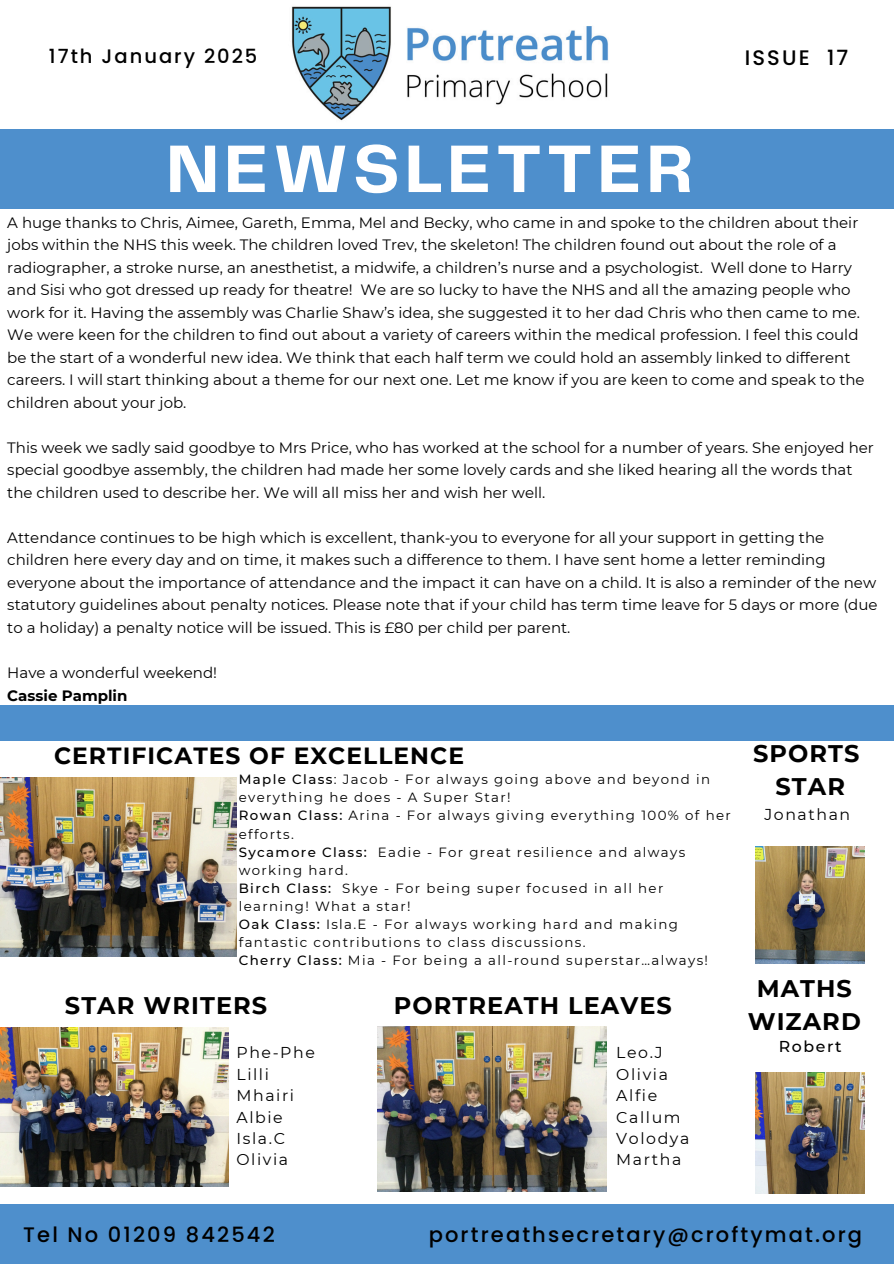
<style>
.page{position:relative;width:894px;height:1264px;background:#fff}
.page>*{position:absolute;margin:0;border:0;box-sizing:border-box;transform-origin:0 0}
.t1{font:700 69.75px "Telegraf";letter-spacing:.07em;color:#fff}
.t2{font:700 24px/32.7px "Montserrat";letter-spacing:.045em;color:#000;text-align:center}
.t3{font:700 23.4px "Montserrat";letter-spacing:.045em;color:#000}
.t4{font:500 21px "Poppins";letter-spacing:.1em;color:#000}
.t5{font:500 19.5px "Poppins";letter-spacing:.1em;color:#000}
.t6{font:15.75px/21.3px "Montserrat";letter-spacing:.1em;color:#000}
.t7{font:500 15.75px "Montserrat";letter-spacing:.1em;color:#000}
.t8{font:15px/22.5px "Montserrat";color:#000}
.t9{font:13.35px/18px "Montserrat";letter-spacing:.1em;color:#000}
.s1{font-weight:700}
.s2{font-weight:500}
</style>
<div class="page">
<div style="left:0;top:129px;width:893px;height:80px;background:#4e8fcc"></div>
<div style="left:0;top:1204px;width:893px;height:59px;background:#4e8fcc"></div>
<img style="left:291px;top:6px;width:317px;height:115px">
<img style="left:0;top:1027px;width:228px;height:159px">
<div style="left:0;top:705px;width:893px;height:36px;background:#4e8fcc"></div>
<img style="left:377px;top:1026px;width:229px;height:165px">
<img style="left:755px;top:1072px;width:109px;height:121px">
<img style="left:0;top:777px;width:236px;height:179px">
<img style="left:755px;top:846px;width:109px;height:117px">
<h2 class="t5" style="left:49px;top:42px;width:210px">17th January 2025</h2>
<p class="t1" style="left:166px;top:139px;width:528px">NEWSLETTER</p>
<p class="t4" style="left:744px;top:43px;width:105px">ISSUE 17</p>
<h4 class="t8" style="left:7px;top:211px;width:858px">A huge thanks to Chris, Aimee, Gareth, Emma, Mel and Becky, who came in and spoke to the children about their jobs within the NHS this week. The children loved Trev, the skeleton! The children found out about the role of a radiographer, a stroke nurse, an anesthetist, a midwife, a children’s nurse and a psychologist. Well done to Harry and Sisi who got dressed up ready for theatre! We are so lucky to have the NHS and all the amazing people who work for it. Having the assembly was Charlie Shaw’s idea, she suggested it to her dad Chris who then came to me.<br>We were keen for the children to find out about a variety of careers within the medical profession. I feel this could be the start of a wonderful new idea. We think that each half term we could hold an assembly linked to different careers. I will start thinking about a theme for our next one. Let me know if you are keen to come and speak to the children about your job.</h4>
<h3 class="t8" style="left:7px;top:436px;width:867px">This week we sadly said goodbye to Mrs Price, who has worked at the school for a number of years. She enjoyed her special goodbye assembly, the children had made her some lovely cards and she liked hearing all the words that the children used to describe her. We will all miss her and wish her well.</h3>
<h1 class="t8" style="left:7px;top:526px;width:871px">Attendance continues to be high which is excellent, thank-you to everyone for all your support in getting the children here every day and on time, it makes such a difference to them. I have sent home a letter reminding everyone about the importance of attendance and the impact it can have on a child. It is also a reminder of the new statutory guidelines about penalty notices. Please note that if your child has term time leave for 5 days or more (due to a holiday) a penalty notice will be issued. This is £80 per child per parent.</h1>
<h6 class="t8" style="left:7px;top:661px;width:211px">Have a wonderful weekend!<br><span class="s1">Cassie Pamplin</span></h6>
<p class="t3" style="left:54px;top:741px;width:411px">CERTIFICATES OF EXCELLENCE</p>
<h6 class="t9" style="left:239px;top:770px;width:473px"><span class="s2">Maple Class</span>: Jacob - For always going above and beyond in everything he does - A Super Star!</h6>
<h6 class="t9" style="left:239px;top:806px;width:493px"><span class="s2">Rowan Class:</span> Arina - For always giving everything 100% of her efforts.</h6>
<h6 class="t9" style="left:239px;top:842px;width:448px"><span class="s2">Sycamore Class:</span> Eadie - For great resilience and always working hard.</h6>
<h2 class="t9" style="left:239px;top:878px;width:426px"><span class="s2">Birch Class:</span> Skye - For being super focused in all her learning! What a star!</h2>
<h2 class="t9" style="left:239px;top:915px;width:440px"><span class="s2">Oak Class:</span> Isla.E - For always working hard and making fantastic contributions to class discussions.</h2>
<p class="t9" style="left:239px;top:951px;width:470px"><span class="s2">Cherry Class:</span> Mia - For being a all-round superstar…always!</p>
<p class="t2" style="left:65px;top:988px;width:204px">STAR WRITERS</p>
<h2 class="t6" style="left:236px;top:1042px;width:80px">Phe-Phe<br>Lilli<br>Mhairi<br>Albie<br>Isla.C<br>Olivia</h2>
<h6 class="t2" style="left:393px;top:988px;width:279px">PORTREATH LEAVES</h6>
<p class="t6" style="left:616px;top:1042px;width:75px">Leo.J<br>Olivia<br>Alfie<br>Callum<br>Volodya<br>Martha</p>
<p class="t2" style="left:753px;top:737px;width:108px">SPORTS<br>STAR</p>
<p class="t6" style="left:764px;top:803px;width:87px">Jonathan</p>
<h2 class="t2" style="left:747px;top:972px;width:115px">MATHS<br>WIZARD</h2>
<p class="t7" style="left:778px;top:1036px;width:64px">Robert</p>
<p class="t4" style="left:23px;top:1219px;width:253px">Tel No 01209 842542</p>
<p class="t4" style="left:428px;top:1219px;width:435px">portreathsecretary@croftymat.org</p>
</div>
